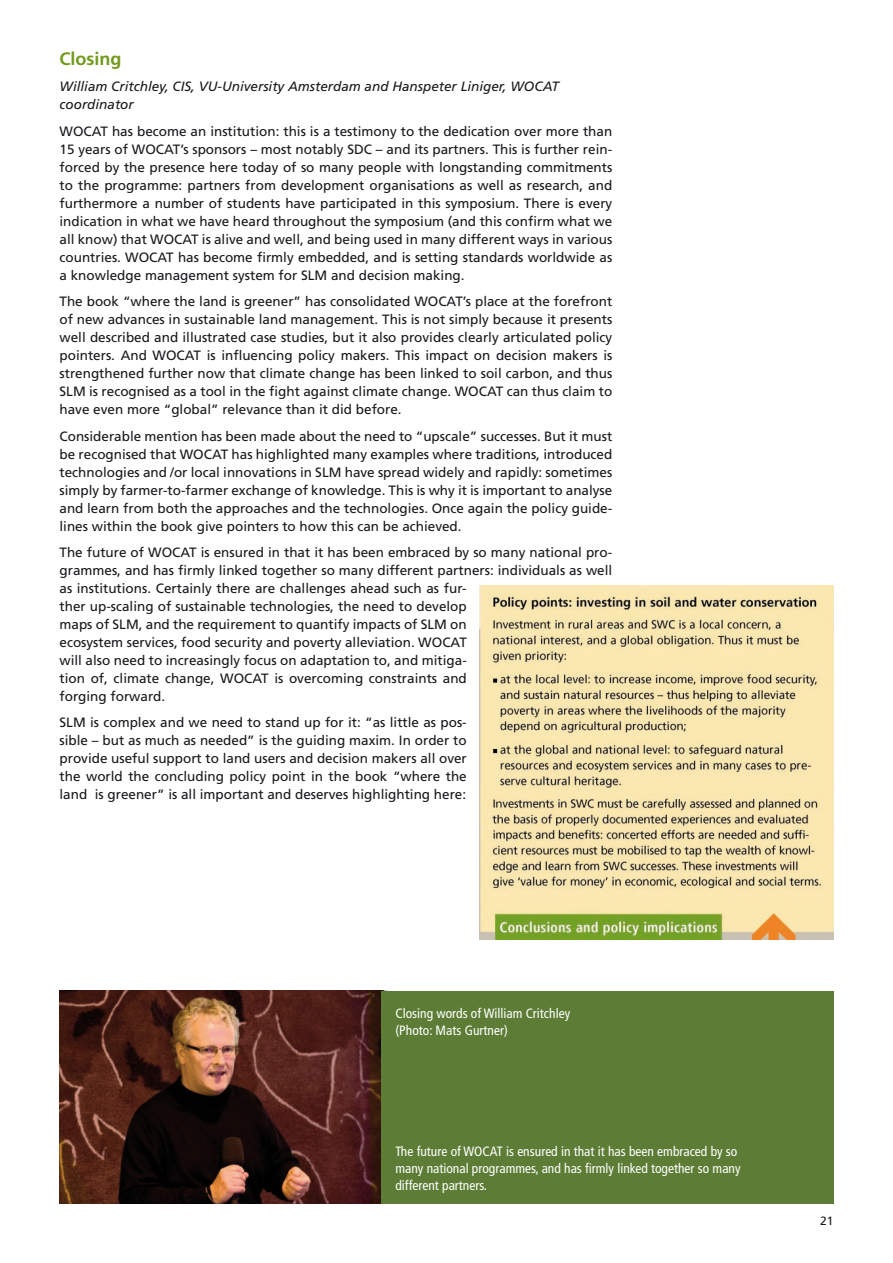
<style>
.page{position:relative;width:893px;height:1263px;background:#fff}
.page>*{position:absolute;margin:0;border:0;box-sizing:border-box;transform-origin:0 0}
.t1{font:700 18px "Frutiger";color:#739a1d}
.t2{font:13.5px/18px "Frutiger";color:#1a171c;text-align:justify}
.t3{font:condensed 13.5px/17.2px "Frutiger";color:#fff}
.t4{font:italic 13.5px/18px "Frutiger";color:#1a171c}
.t5{font:12px "Frutiger";color:#1a171c}
</style>
<div class="page">
<img style="left:60px;top:991px;width:321px;height:212px">
<div style="left:381px;top:991px;width:452px;height:212px;background:#5d7d36"></div>
<img style="left:480px;top:585px;width:353px;height:355px">
<h1 class="t1" style="left:60px;top:48px;width:63px">Closing</h1>
<p class="t4" style="left:60px;top:77px;width:501px">William Critchley, CIS, VU-University Amsterdam and Hanspeter Liniger, WOCAT coordinator</p>
<p class="t2" style="left:60px;top:122px;width:554px">WOCAT has become an institution: this is a testimony to the dedication over more than 15 years of WOCAT’s sponsors – most notably SDC – and its partners. This is further rein&shy;forced by the presence here today of so many people with longstanding commitments to the programme: partners from development organisations as well as research, and furthermore a number of students have participated in this symposium. There is every indication in what we have heard throughout the symposium (and this confirm what we all know) that WOCAT is alive and well, and being used in many different ways in various countries. WOCAT has become firmly embedded, and is setting standards worldwide as a knowledge management system for SLM and decision making.</p>
<p class="t2" style="left:60px;top:292px;width:554px">The book “where the land is greener” has consolidated WOCAT’s place at the forefront of new advances in sustainable land management. This is not simply because it presents well described and illustrated case studies, but it also provides clearly articulated policy pointers. And WOCAT is influencing policy makers. This impact on decision makers is strengthened further now that climate change has been linked to soil carbon, and thus SLM is recognised as a tool in the fight against climate change. WOCAT can thus claim to have even more “global” relevance than it did before.</p>
<p class="t2" style="left:60px;top:427px;width:554px">Considerable mention has been made about the need to “upscale” successes. But it must be recognised that WOCAT has highlighted many examples where traditions, introduced technologies and /or local innovations in SLM have spread widely and rapidly: sometimes simply by farmer-to-farmer exchange of knowledge. This is why it is important to analyse and learn from both the approaches and the technologies. Once again the policy guide&shy;lines within the book give pointers to how this can be achieved.</p>
<p class="t2" style="left:60px;top:543px;width:554px;text-align:left">The future of WOCAT is ensured in that it has been embraced by so many national pro&shy;grammes, and has firmly linked together so many different partners: individuals as well as institutions. Certainly there are challenges ahead such as fur-<br>ther up-scaling of sustainable technologies, the need to develop<br>maps of SLM, and the requirement to quantify impacts of SLM on<br>ecosystem services, food security and poverty alleviation. WOCAT<br>will also need to increasingly focus on adaptation to, and mitiga-<br>tion of, climate change, WOCAT is overcoming constraints and<br>forging forward.</p>
<p class="t2" style="left:60px;top:714px;width:409px">SLM is complex and we need to stand up for it: “as little as pos&shy;sible – but as much as needed” is the guiding maxim. In order to provide useful support to land users and decision makers all over the world the concluding policy point in the book “where the land is greener” is all important and deserves highlighting here:</p>
<p class="t3" style="left:395px;top:1005px;width:176px">Closing words of William Critchley (Photo: Mats Gurtner)</p>
<p class="t3" style="left:395px;top:1142px;width:347px">The future of WOCAT is ensured in that it has been embraced by so many national programmes, and has firmly linked together so many different partners.</p>
<p class="t5" style="left:820px;top:1214px;width:15px">21</p>
</div>
